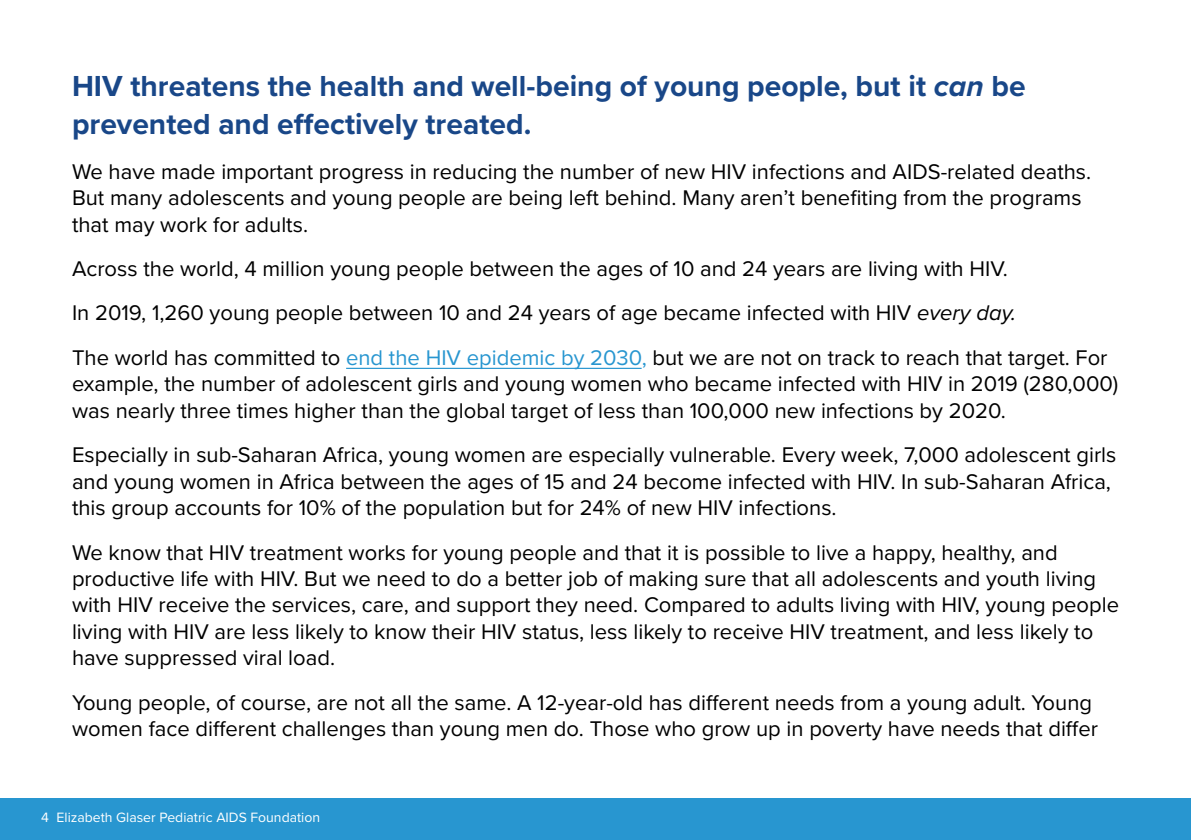
<style>
.page{position:relative;width:1191px;height:840px;background:#fff}
.page>*{position:absolute;margin:0;border:0;box-sizing:border-box;transform-origin:0 0}
.t1{font:700 30px/38.4px "Proxima Nova";color:#194788}
.t2{font:22px/26.4px "Proxima Nova";color:#000}
.t3{font:14px "Proxima Nova";color:#fff}
.s1{font-style:italic}
.s2{color:#2896d0}
</style>
<div class="page">
<div style="left:0;top:797px;width:1191px;height:42px;background:#2896d0"></div>
<hr style="left:346px;top:367px;width:295px;height:2px;background:#2896d0">
<h1 class="t1" style="left:72px;top:66px;width:955px">HIV threatens the health and well-being of young people, but it <span class="s1">can</span> be prevented and effectively treated.</h1>
<p class="t2" style="left:72px;top:157px;width:1020px">We have made important progress in reducing the number of new HIV infections and AIDS-related deaths.<br>But many adolescents and young people are being left behind. Many aren’t benefiting from the programs that may work for adults.</p>
<p class="t2" style="left:72px;top:245px;width:1037px;line-height:44.4px">Across the world, 4 million young people between the ages of 10 and 24 years are living with HIV.<br>In 2019, 1,260 young people between 10 and 24 years of age became infected with HIV <span class="s1">every day.<br></span>The world has committed to <span class="s2">end the HIV epidemic by 2030,</span> but we are not on track to reach that target. For</p>
<p class="t2" style="left:72px;top:369px;width:1047px">example, the number of adolescent girls and young women who became infected with HIV in 2019 (280,000) was nearly three times higher than the global target of less than 100,000 new infections by 2020.</p>
<p class="t2" style="left:72px;top:440px;width:1046px">Especially in sub-Saharan Africa, young women are especially vulnerable. Every week, 7,000 adolescent girls and young women in Africa between the ages of 15 and 24 become infected with HIV. In sub-Saharan Africa, this group accounts for 10% of the population but for 24% of new HIV infections.</p>
<p class="t2" style="left:72px;top:537px;width:1048px">We know that HIV treatment works for young people and that it is possible to live a happy, healthy, and productive life with HIV. But we need to do a better job of making sure that all adolescents and youth living with HIV receive the services, care, and support they need. Compared to adults living with HIV, young people living with HIV are less likely to know their HIV status, less likely to receive HIV treatment, and less likely to have suppressed viral load.</p>
<p class="t2" style="left:72px;top:687px;width:1027px">Young people, of course, are not all the same. A 12-year-old has different needs from a young adult. Young women face different challenges than young men do. Those who grow up in poverty have needs that differ</p>
<p class="t3" style="left:41px;top:806px;width:280px">4 Elizabeth Glaser Pediatric AIDS Foundation</p>
</div>
